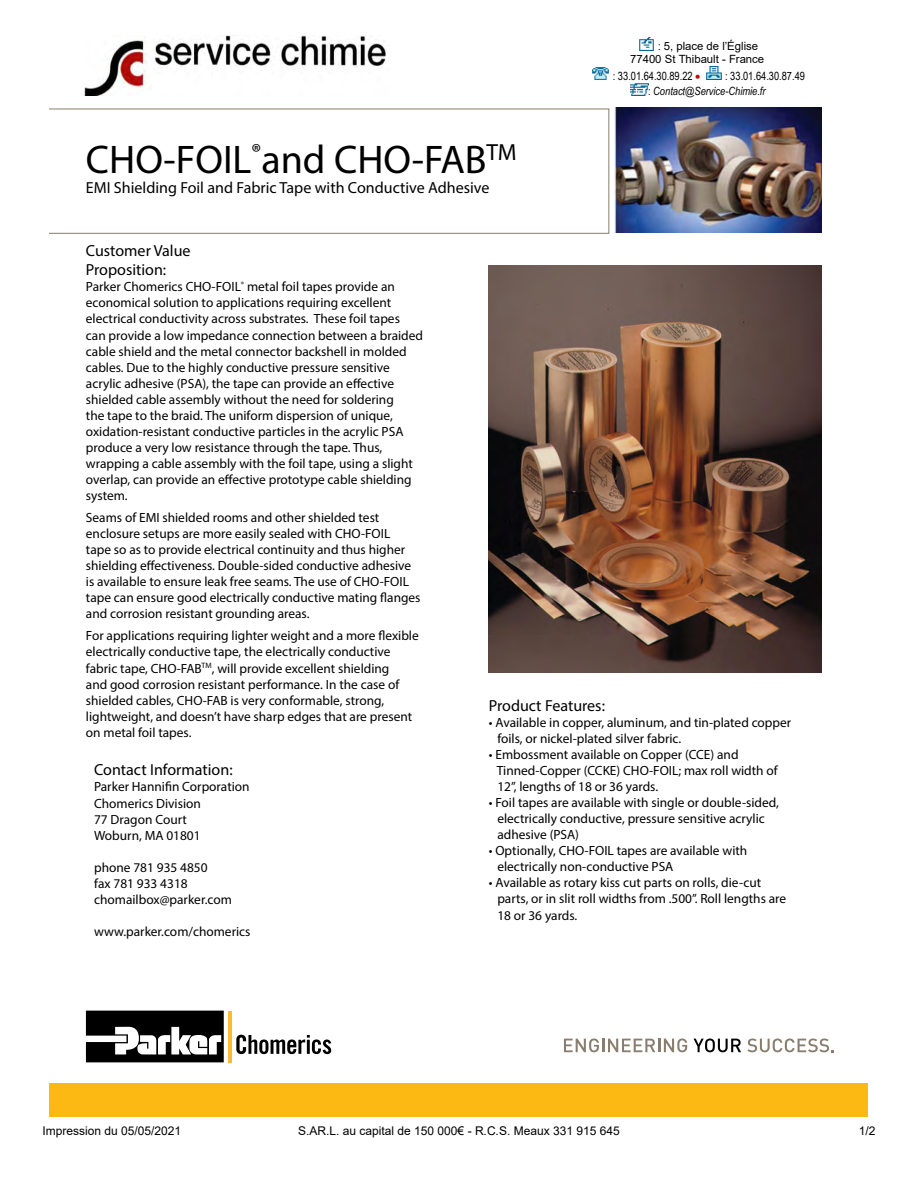
<style>
.page{position:relative;width:918px;height:1188px;background:#fff}
.page>*{position:absolute;margin:0;border:0;box-sizing:border-box;transform-origin:0 0}
.t1{font:40.05px "Myriad Pro";color:#000}
.t2{font:16.05px/19.2px "Myriad Pro";color:#000}
.t3{font:13.35px/16px "Myriad Pro";color:#000}
.t4{font:12px "Arial";color:#000}
.t5{font:italic 11.4px/15.3px "Arial Narrow";color:#000}
.t6{font:11.4px/13px "Arial";letter-spacing:-.005em;color:#000}
.t7{font:11.4px "Arial Narrow";letter-spacing:-.01em;color:#000}
.s1{font-family:"Arial Narrow"}
.s2{color:#c00}
.s3{font-style:normal}
</style>
<div class="page">
<img style="left:84px;top:36px;width:302px;height:60px">
<img style="left:639px;top:37px;width:15px;height:14px">
<img style="left:592px;top:67px;width:17px;height:13px">
<img style="left:706px;top:66px;width:16px;height:14px">
<img style="left:631px;top:83px;width:17px;height:12px">
<svg style="left:86px;top:1011px;width:138px;height:51px"></svg>
<hr style="left:229px;top:1011px;width:3px;height:51px;background:#fdbb30">
<svg style="left:236px;top:1035px;width:95px;height:19px"></svg>
<div style="left:50px;top:1083px;width:818px;height:34px;background:#fdb913"></div>
<svg style="left:564px;top:1039px;width:123px;height:13px"></svg>
<svg style="left:694px;top:1039px;width:47px;height:13px"></svg>
<svg style="left:747px;top:1039px;width:87px;height:13px"></svg>
<svg style="left:50px;top:109px;width:559px;height:125px"></svg>
<img style="left:489px;top:266px;width:333px;height:406px">
<img style="left:614px;top:108px;width:208px;height:125px">
<h1 class="t1" style="left:86px;top:135px;width:432px">CHO-FOIL<sup>®</sup>and CHO-FAB<sup>TM</sup></h1>
<p class="t2" style="left:86px;top:177px;width:405px">EMI Shielding Foil and Fabric Tape with Conductive Adhesive</p>
<p class="t6" style="left:630px;top:40px;width:135px;text-indent:28px"><span class="s1">:</span> 5, place de l’Église<br>77400 St Thibault - France</p>
<p class="t7" style="left:613px;top:69px;width:89px">: 33.01.64.30.89.22 <span class="s2">•</span></p>
<p class="t5" style="left:648px;top:68px;width:158px;text-indent:77px"><span class="s3">: 33.01.64.30.87.49 :</span> Contact@Service-Chimie.fr</p>
<p class="t2" style="left:86px;top:241px;width:106px">Customer Value<br>Proposition:</p>
<p class="t3" style="left:86px;top:279px;width:339px">Parker Chomerics CHO-FOIL<sup>®</sup> metal foil tapes provide an economical solution to applications requiring excellent electrical conductivity across substrates. These foil tapes can provide a low impedance connection between a braided cable shield and the metal connector backshell in molded cables. Due to the highly conductive pressure sensitive acrylic adhesive (PSA), the tape can provide an effective shielded cable assembly without the need for soldering<br>the tape to the braid. The uniform dispersion of unique, oxidation-resistant conductive particles in the acrylic PSA produce a very low resistance through the tape. Thus, wrapping a cable assembly with the foil tape, using a slight overlap, can provide an effective prototype cable shielding system.</p>
<p class="t3" style="left:86px;top:509px;width:336px">Seams of EMI shielded rooms and other shielded test enclosure setups are more easily sealed with CHO-FOIL<br>tape so as to provide electrical continuity and thus higher shielding effectiveness. Double-sided conductive adhesive is available to ensure leak free seams. The use of CHO-FOIL tape can ensure good electrically conductive mating flanges and corrosion resistant grounding areas.</p>
<p class="t3" style="left:86px;top:628px;width:334px">For applications requiring lighter weight and a more flexible electrically conductive tape, the electrically conductive fabric tape, CHO-FAB<sup>TM</sup>, will provide excellent shielding<br>and good corrosion resistant performance. In the case of shielded cables, CHO-FAB is very conformable, strong, lightweight, and doesn’t have sharp edges that are present on metal foil tapes.</p>
<p class="t2" style="left:94px;top:760px;width:140px">Contact Information:</p>
<p class="t3" style="left:94px;top:779px;width:157px">Parker Hannifin Corporation<br>Chomerics Division<br>77 Dragon Court<br>Woburn, MA 01801</p>
<p class="t3" style="left:94px;top:859px;width:139px">phone 781 935 4850<br>fax 781 933 4318 chomailbox@parker.com</p>
<p class="t3" style="left:94px;top:923px;width:158px">www.parker.com/chomerics</p>
<p class="t2" style="left:489px;top:696px;width:118px">Product Features:</p>
<p class="t3" style="left:497px;top:714px;width:295px;text-indent:-9px">• Available in copper, aluminum, and tin-plated copper foils, or nickel-plated silver fabric.</p>
<p class="t3" style="left:497px;top:746px;width:282px;text-indent:-8px">• Embossment available on Copper (CCE) and<br>Tinned-Copper (CCKE) CHO-FOIL; max roll width of<br>12”, lengths of 18 or 36 yards.</p>
<p class="t3" style="left:497px;top:795px;width:283px;text-indent:-9px">• Foil tapes are available with single or double-sided, electrically conductive, pressure sensitive acrylic adhesive (PSA)</p>
<p class="t3" style="left:497px;top:843px;width:251px;text-indent:-9px">• Optionally, CHO-FOIL tapes are available with electrically non-conductive PSA</p>
<p class="t3" style="left:497px;top:875px;width:290px;text-indent:-9px">• Available as rotary kiss cut parts on rolls, die-cut parts, or in slit roll widths from .500”. Roll lengths are<br>18 or 36 yards.</p>
<p class="t4" style="left:43px;top:1122px;width:140px">Impression du 05/05/2021</p>
<p class="t4" style="left:298px;top:1122px;width:323px">S.AR.L. au capital de 150 000€ - R.C.S. Meaux 331 915 645</p>
<p class="t4" style="left:859px;top:1122px;width:18px">1/2</p>
</div>
